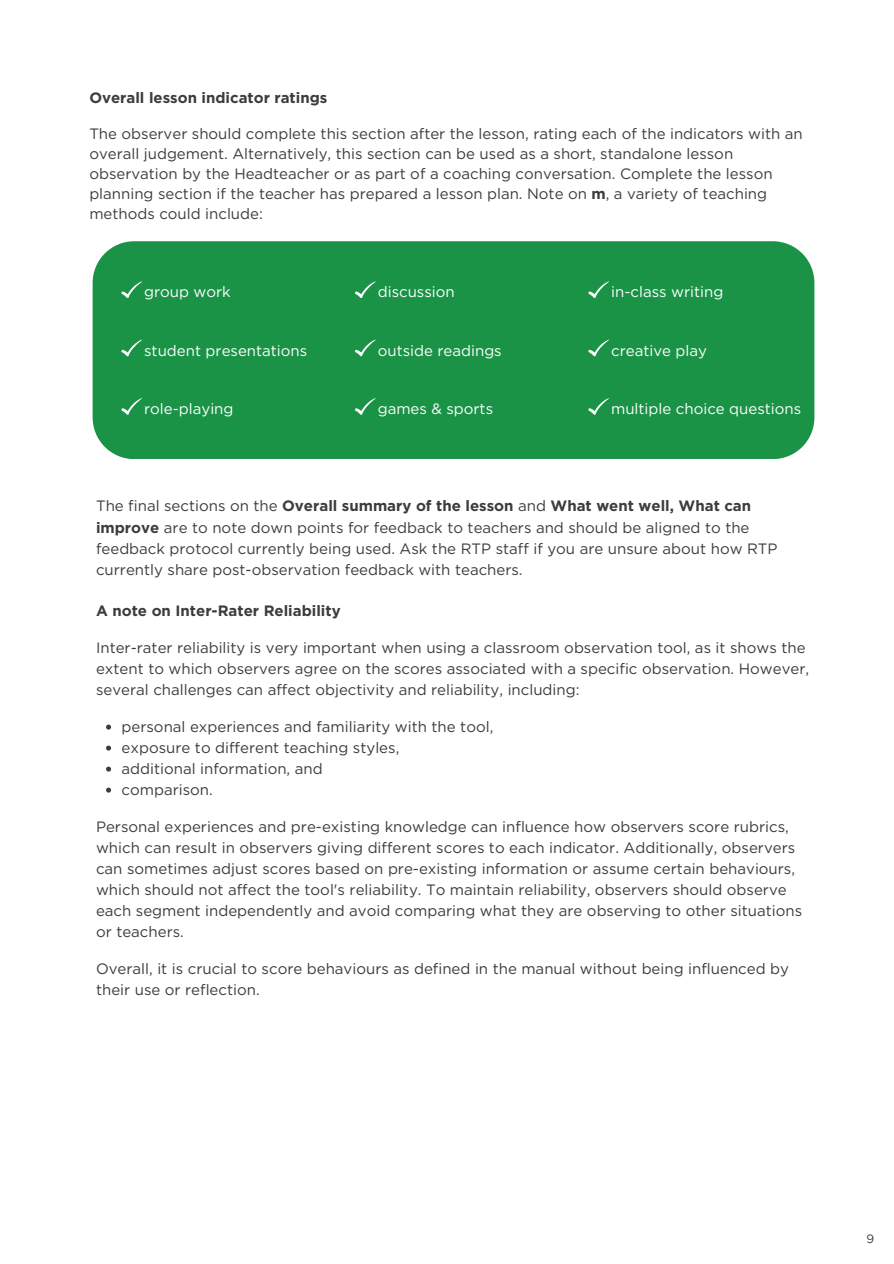
<style>
.page{position:relative;width:894px;height:1264px;background:#fff}
.page>*{position:absolute;margin:0;border:0;box-sizing:border-box;transform-origin:0 0}
.t1{font:15px/21px "Gotham";color:#3c3c3c}
.t2{font:15px "Gotham";color:#fff}
.t3{font:700 15px "Gotham";color:#3c3c3c}
.t4{font:12px "Gotham";color:#3c3c3c}
.s1{font-weight:700}
</style>
<div class="page">
<svg style="left:106px;top:724px;width:5px;height:5px"></svg>
<svg style="left:106px;top:745px;width:5px;height:5px"></svg>
<svg style="left:106px;top:766px;width:5px;height:5px"></svg>
<svg style="left:106px;top:787px;width:5px;height:5px"></svg>
<div style="left:93px;top:241px;width:721px;height:218px;background:#1a9346"></div>
<svg style="left:355px;top:281px;width:20px;height:17px"></svg>
<svg style="left:121px;top:281px;width:21px;height:17px"></svg>
<svg style="left:588px;top:281px;width:21px;height:17px"></svg>
<svg style="left:121px;top:339px;width:21px;height:17px"></svg>
<svg style="left:121px;top:398px;width:21px;height:17px"></svg>
<svg style="left:355px;top:339px;width:20px;height:17px"></svg>
<svg style="left:355px;top:398px;width:20px;height:17px"></svg>
<svg style="left:588px;top:339px;width:21px;height:17px"></svg>
<svg style="left:588px;top:398px;width:21px;height:17px"></svg>
<p class="t3" style="left:89px;top:88px;width:239px">Overall lesson indicator ratings</p>
<p class="t1" style="left:89px;top:123px;width:714px;line-height:20px">The observer should complete this section after the lesson, rating each of the indicators with an overall judgement. Alternatively, this section can be used as a short, standalone lesson observation by the Headteacher or as part of a coaching conversation. Complete the lesson planning section if the teacher has prepared a lesson plan. Note on <span class="s1">m</span>, a variety of teaching methods could include:</p>
<p class="t2" style="left:144px;top:283px;width:88px">group work</p>
<p class="t2" style="left:377px;top:283px;width:78px">discussion</p>
<p class="t2" style="left:611px;top:283px;width:114px">in-class writing</p>
<p class="t2" style="left:144px;top:341px;width:165px">student presentations</p>
<p class="t2" style="left:144px;top:400px;width:91px">role-playing</p>
<p class="t2" style="left:377px;top:341px;width:125px">outside readings</p>
<p class="t2" style="left:377px;top:400px;width:117px">games &amp; sports</p>
<p class="t2" style="left:611px;top:341px;width:97px">creative play</p>
<p class="t2" style="left:611px;top:400px;width:191px">multiple choice questions</p>
<h1 class="t1" style="left:96px;top:495px;width:683px">The final sections on the <span class="s1">Overall summary of the lesson</span> and <span class="s1">What went well, What can improve</span> are to note down points for feedback to teachers and should be aligned to the feedback protocol currently being used. Ask the RTP staff if you are unsure about how RTP currently share post-observation feedback with teachers.</h1>
<p class="t3" style="left:96px;top:601px;width:246px">A note on Inter-Rater Reliability</p>
<p class="t1" style="left:96px;top:636px;width:714px">Inter-rater reliability is very important when using a classroom observation tool, as it shows the extent to which observers agree on the scores associated with a specific observation. However, several challenges can affect objectivity and reliability, including:</p>
<p class="t1" style="left:121px;top:715px;width:373px">personal experiences and familiarity with the tool,</p>
<p class="t1" style="left:121px;top:736px;width:279px">exposure to different teaching styles,</p>
<p class="t1" style="left:121px;top:757px;width:202px">additional information, and</p>
<p class="t1" style="left:121px;top:778px;width:93px">comparison.</p>
<p class="t1" style="left:96px;top:815px;width:707px">Personal experiences and pre-existing knowledge can influence how observers score rubrics, which can result in observers giving different scores to each indicator. Additionally, observers can sometimes adjust scores based on pre-existing information or assume certain behaviours, which should not affect the tool's reliability. To maintain reliability, observers should observe each segment independently and avoid comparing what they are observing to other situations or teachers.</p>
<p class="t1" style="left:96px;top:957px;width:694px">Overall, it is crucial to score behaviours as defined in the manual without being influenced by their use or reflection.</p>
<p class="t4" style="left:866px;top:1231px;width:9px">9</p>
</div>
